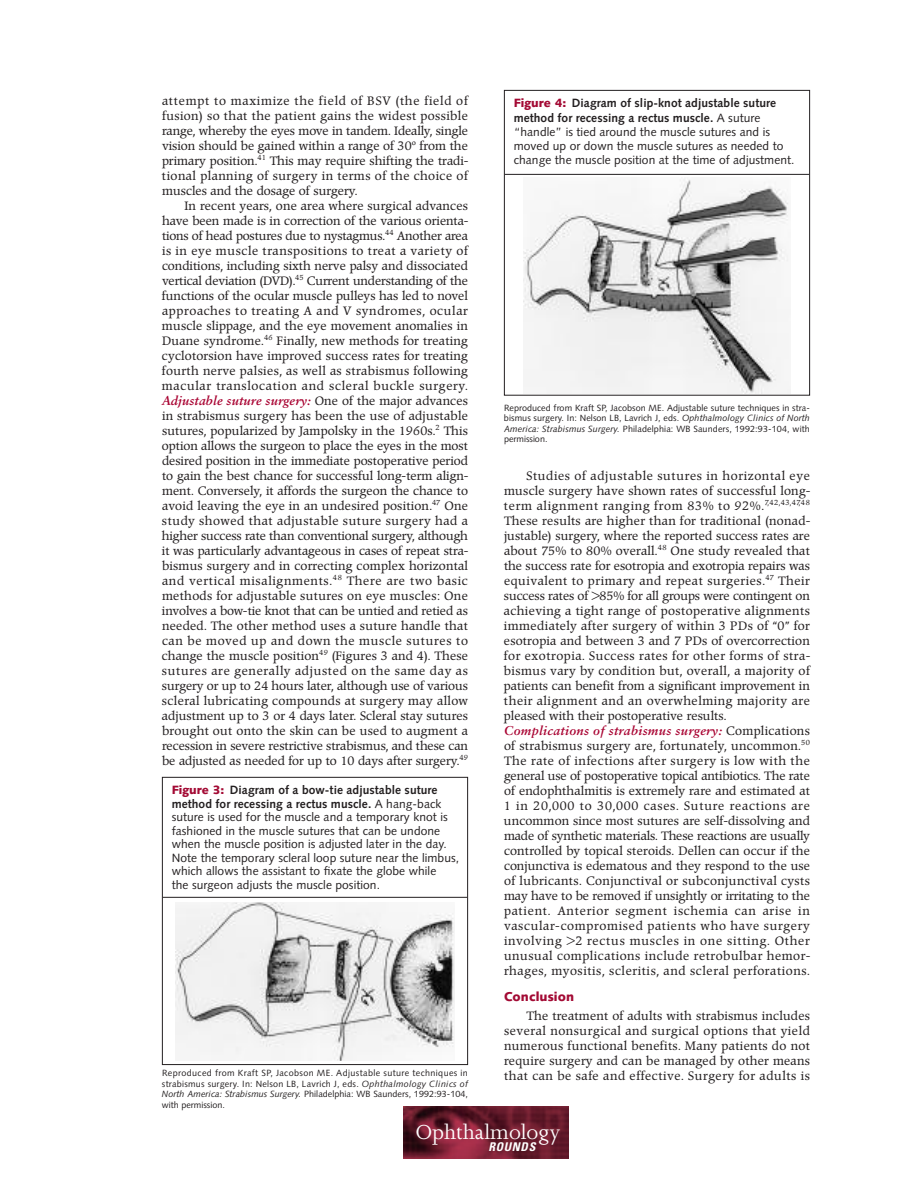
<style>
.page{position:relative;width:918px;height:1188px;background:#fff}
.page>*{position:absolute;margin:0;border:0;box-sizing:border-box;transform-origin:0 0}
.t1{font:23.4px "Joanna";color:#fff}
.t2{font:italic 700 12.75px "Sabon";letter-spacing:.02em;color:#a90332}
.t3{font:900 12.75px "Syntax";letter-spacing:.005em;color:#a30a34}
.t4{font:12px/15px "Poppl Pontifex BE";letter-spacing:.02em;color:#231f20;text-align:justify}
.t5{font:12px/13.5px "Syntax";letter-spacing:.005em;color:#231f20}
.t6{font:italic 700 condensed 12px "Univers";letter-spacing:.06em;color:#fff}
.t7{font:9px/10.5px "Syntax";letter-spacing:.005em;color:#231f20;text-align:justify}
.t8{font:7.2px "Poppl Pontifex BE";letter-spacing:.05em;color:#231f20}
.s1{font-family:"Poppl Pontifex BE";font-weight:400;font-style:normal;font-size:12px;color:#231f20}
.s2{font-weight:900;color:#a30a34}
.s3{font-weight:700}
.s4{font-style:italic}
</style>
<div class="page">
<img style="left:404px;top:1106px;width:164px;height:53px">
<div style="left:504px;top:90px;width:306px;height:306px;border:1px solid #231f20"></div>
<hr style="left:505px;top:174px;width:304px;height:1px;background:#231f20">
<img style="left:523px;top:178px;width:268px;height:216px">
<div style="left:162px;top:777px;width:306px;height:288px;border:1px solid #231f20"></div>
<hr style="left:163px;top:897px;width:304px;height:1px;background:#231f20">
<img style="left:176px;top:902px;width:278px;height:159px">
<p class="t4" style="left:162px;top:95px;width:308px">attempt to maximize the field of BSV (the field of fusion) so that the patient gains the widest possible range, whereby the eyes move in tandem. Ideally, single vision should be gained within a range of 30º from the primary position.<sup>41</sup> This may require shifting the tradi&shy;tional planning of surgery in terms of the choice of muscles and the dosage of surgery.</p>
<p class="t4" style="left:162px;top:200px;width:308px;text-indent:23px">In recent years, one area where surgical advances have been made is in correction of the various orienta&shy;tions of head postures due to nystagmus.<sup>44</sup> Another area is in eye muscle transpositions to treat a variety of conditions, including sixth nerve palsy and dissociated vertical deviation (DVD).<sup>45</sup> Current understanding of the functions of the ocular muscle pulleys has led to novel approaches to treating A and V syndromes, ocular muscle slippage, and the eye movement anomalies in Duane syndrome.<sup>46</sup> Finally, new methods for treating cyclotorsion have improved success rates for treating fourth nerve palsies, as well as strabismus following macular translocation and scleral buckle surgery.</p>
<p class="t2" style="left:162px;top:395px;width:307px">Adjustable suture surgery: <span class="s1">One of the major advances</span></p>
<p class="t4" style="left:162px;top:410px;width:308px">in strabismus surgery has been the use of adjustable sutures, popularized by Jampolsky in the 1960s.</p>
<p class="t8" style="left:436px;top:424px;width:6px">2</p>
<p class="t4" style="left:162px;top:425px;width:308px;text-indent:282px">This option allows the surgeon to place the eyes in the most desired position in the immediate postoperative period to gain the best chance for successful long-term align&shy;ment. Conversely, it affords the surgeon the chance to avoid leaving the eye in an undesired position.</p>
<p class="t8" style="left:432px;top:499px;width:10px">47</p>
<p class="t4" style="left:162px;top:500px;width:308px;text-indent:282px">One study showed that adjustable suture surgery had a higher success rate than conventional surgery, although it was particularly advantageous in cases of repeat stra&shy;bismus surgery and in correcting complex horizontal and vertical misalignments.</p>
<p class="t8" style="left:333px;top:574px;width:11px">48</p>
<p class="t4" style="left:162px;top:575px;width:308px;text-indent:185px">There are two basic methods for adjustable sutures on eye muscles: One involves a bow-tie knot that can be untied and retied as needed. The other method uses a suture handle that can be moved up and down the muscle sutures to change the muscle position</p>
<p class="t8" style="left:319px;top:649px;width:10px">49</p>
<p class="t4" style="left:162px;top:650px;width:308px;text-indent:170px">(Figures 3 and 4). These sutures are generally adjusted on the same day as surgery or up to 24 hours later, although use of various scleral lubricating compounds at surgery may allow adjustment up to 3 or 4 days later. Scleral stay sutures brought out onto the skin can be used to augment a recession in severe restrictive strabismus, and these can be adjusted as needed for up to 10 days after surgery.</p>
<p class="t8" style="left:459px;top:754px;width:10px">49</p>
<p class="t5" style="left:172px;top:784px;width:289px"><span class="s2">Figure 3:</span> <span class="s3">Diagram of a bow-tie adjustable suture method for recessing a rectus muscle.</span> A hang-back suture is used for the muscle and a temporary knot is fashioned in the muscle sutures that can be undone when the muscle position is adjusted later in the day.<br>Note the temporary scleral loop suture near the limbus, which allows the assistant to fixate the globe while<br>the surgeon adjusts the muscle position.</p>
<p class="t7" style="left:162px;top:1069px;width:308px">Reproduced from Kraft SP, Jacobson ME. Adjustable suture techniques in strabismus surgery. In: Nelson LB, Lavrich J, eds. <span class="s4">Ophthalmology Clinics of North America: Strabismus Surgery.</span> Philadelphia: WB Saunders, 1992:93-104, with permission.</p>
<p class="t5" style="left:514px;top:97px;width:282px;line-height:14.2px"><span class="s2">Figure 4:</span> <span class="s3">Diagram of slip-knot adjustable suture method for recessing a rectus muscle.</span> A suture “handle” is tied around the muscle sutures and is moved up or down the muscle sutures as needed to change the muscle position at the time of adjustment.</p>
<p class="t7" style="left:504px;top:403px;width:308px">Reproduced from Kraft SP, Jacobson ME. Adjustable suture techniques in stra&shy;bismus surgery. In: Nelson LB, Lavrich J, eds. <span class="s4">Ophthalmology Clinics of North America: Strabismus Surgery.</span> Philadelphia: WB Saunders, 1992:93-104, with permission.</p>
<p class="t4" style="left:504px;top:470px;width:308px;text-indent:23px">Studies of adjustable sutures in horizontal eye muscle surgery have shown rates of successful long&shy;term alignment ranging from 83% to 92%.</p>
<p class="t8" style="left:765px;top:499px;width:47px">7,42,43,47,48</p>
<p class="t4" style="left:504px;top:515px;width:308px">These results are higher than for traditional (nonad&shy;justable) surgery, where the reported success rates are about 75% to 80% overall.</p>
<p class="t8" style="left:658px;top:544px;width:10px">48</p>
<p class="t4" style="left:504px;top:545px;width:308px;text-indent:167px">One study revealed that the success rate for esotropia and exotropia repairs was equivalent to primary and repeat surgeries.</p>
<p class="t8" style="left:766px;top:574px;width:10px">47</p>
<p class="t4" style="left:504px;top:575px;width:308px;text-indent:274px">Their success rates of &gt;85% for all groups were contingent on achieving a tight range of postoperative alignments immediately after surgery of within 3 PDs of “0” for esotropia and between 3 and 7 PDs of overcorrection for exotropia. Success rates for other forms of stra&shy;bismus vary by condition but, overall, a majority of patients can benefit from a significant improvement in their alignment and an overwhelming majority are pleased with their postoperative results.</p>
<p class="t2" style="left:504px;top:725px;width:308px">Complications of strabismus surgery: <span class="s1">Complications</span></p>
<p class="t4" style="left:504px;top:740px;width:298px">of strabismus surgery are, fortunately, uncommon.</p>
<p class="t8" style="left:801px;top:739px;width:10px">50</p>
<p class="t4" style="left:504px;top:755px;width:308px">The rate of infections after surgery is low with the general use of postoperative topical antibiotics. The rate of endophthalmitis is extremely rare and estimated at 1 in 20,000 to 30,000 cases. Suture reactions are uncommon since most sutures are self-dissolving and made of synthetic materials. These reactions are usually controlled by topical steroids. Dellen can occur if the conjunctiva is edematous and they respond to the use of lubricants. Conjunctival or subconjunctival cysts may have to be removed if unsightly or irritating to the patient. Anterior segment ischemia can arise in vascular-compromised patients who have surgery involving &gt;2 rectus muscles in one sitting. Other unusual complications include retrobulbar hemor&shy;rhages, myositis, scleritis, and scleral perforations.</p>
<p class="t3" style="left:504px;top:991px;width:72px">Conclusion</p>
<p class="t4" style="left:504px;top:1010px;width:308px;text-indent:22px">The treatment of adults with strabismus includes several nonsurgical and surgical options that yield numerous functional benefits. Many patients do not require surgery and can be managed by other means that can be safe and effective. Surgery for adults is</p>
<h1 class="t1" style="left:416px;top:1123px;width:146px">Ophthalmology</h1>
<p class="t6" style="left:488px;top:1142px;width:48px">ROUNDS</p>
</div>
